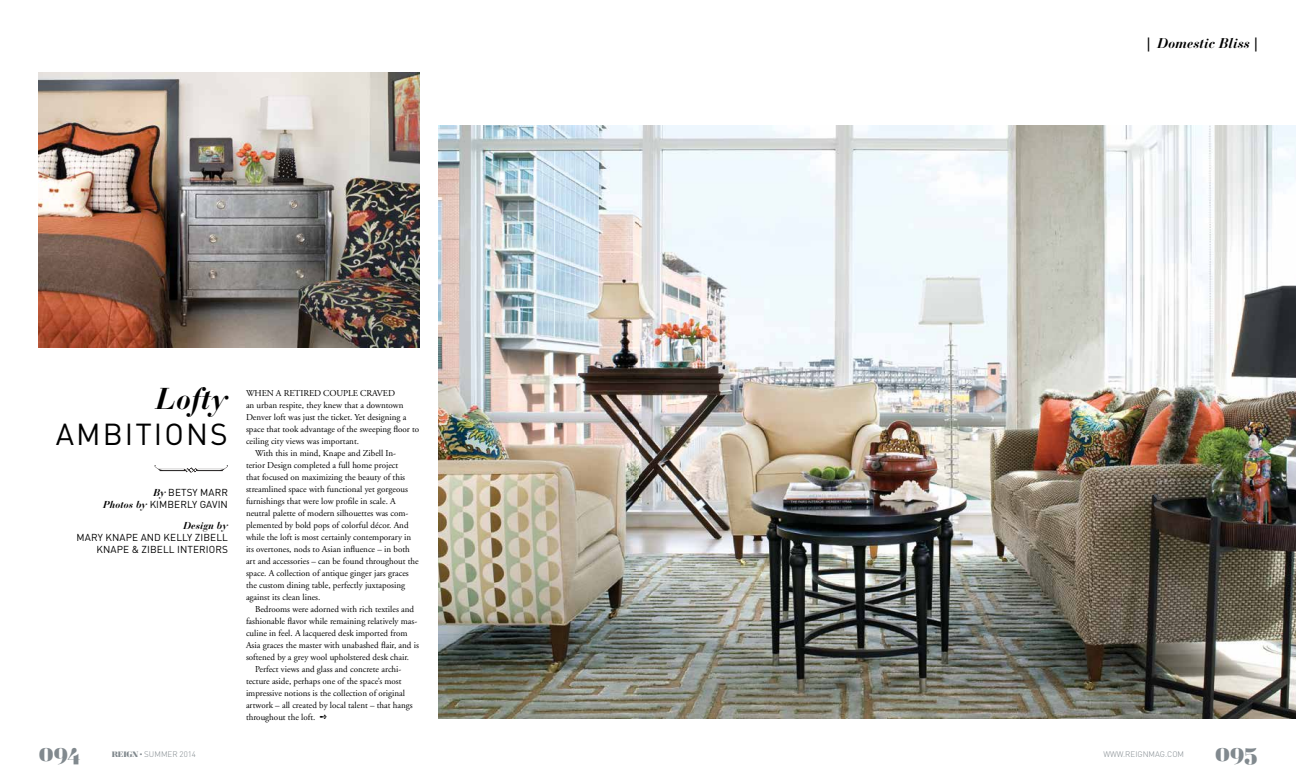
<style>
.page{position:relative;width:1296px;height:783px;background:#fff}
.page>*{position:absolute;margin:0;border:0;box-sizing:border-box;transform-origin:0 0}
.t1{font:30px/36px "DIN Pro";letter-spacing:.07em;color:#000;text-align:right}
.t2{font:24px "Magnel";color:#81898e}
.t3{font:italic 700 14px "Bauer Bodoni";color:#000}
.t4{font:10px/12px "DIN Pro";letter-spacing:.01em;color:#000;text-align:right}
.t5{font:9px "Adobe Garamond";color:#000}
.t6{font:300 8px "DIN Pro";color:#81898e}
.s1{font-family:"Bauer Bodoni";font-weight:700;font-style:italic}
.s2{font-family:"Magnel";font-weight:400}
</style>
<div class="page">
<img style="left:438px;top:126px;width:201px;height:593px">
<svg style="left:154px;top:465px;width:74px;height:8px"></svg>
<img style="left:39px;top:72px;width:381px;height:276px">
<img style="left:639px;top:126px;width:657px;height:593px">
<p class="t1" style="left:56px;top:379px;width:174px"><span class="s1">Lofty<br></span>AMBITIONS</p>
<p class="t4" style="left:103px;top:486px;width:126px"><span class="s1">By</span> BETSY MARR<br><span class="s1">Photos by</span> KIMBERLY GAVIN</p>
<p class="t4" style="left:77px;top:519px;width:153px"><span class="s1">Design by<br></span>MARY KNAPE AND KELLY ZIBELL<br>KNAPE &amp; ZIBELL INTERIORS</p>
<p class="t2" style="left:39px;top:737px;width:43px">094</p>
<p class="t6" style="left:112px;top:749px;width:86px"><span class="s2">REIGN •</span> SUMMER 2014</p>
<p class="t5" style="left:246px;top:388px;width:151px">WHEN A RETIRED COUPLE CRAVED</p>
<p class="t5" style="left:246px;top:400px;width:159px">an urban respite, they knew that a downtown</p>
<p class="t5" style="left:246px;top:412px;width:162px">Denver loft was just the ticket. Yet designing a</p>
<p class="t5" style="left:246px;top:424px;width:175px">space that took advantage of the sweeping floor to</p>
<p class="t5" style="left:246px;top:436px;width:115px">ceiling city views was important.</p>
<p class="t5" style="left:255px;top:448px;width:143px">With this in mind, Knape and Zibell In-</p>
<p class="t5" style="left:246px;top:460px;width:154px">terior Design completed a full home project</p>
<p class="t5" style="left:246px;top:472px;width:161px">that focused on maximizing the beauty of this</p>
<p class="t5" style="left:246px;top:484px;width:164px">streamlined space with functional yet gorgeous</p>
<p class="t5" style="left:246px;top:496px;width:151px">furnishings that were low profile in scale. A</p>
<p class="t5" style="left:246px;top:508px;width:164px">neutral palette of modern silhouettes was com-</p>
<p class="t5" style="left:246px;top:520px;width:164px">plemented by bold pops of colorful décor. And</p>
<p class="t5" style="left:246px;top:532px;width:167px">while the loft is most certainly contemporary in</p>
<p class="t5" style="left:246px;top:544px;width:165px">its overtones, nods to Asian influence – in both</p>
<p class="t5" style="left:246px;top:556px;width:174px">art and accessories – can be found throughout the</p>
<p class="t5" style="left:246px;top:568px;width:164px">space. A collection of antique ginger jars graces</p>
<p class="t5" style="left:246px;top:580px;width:161px">the custom dining table, perfectly juxtaposing</p>
<p class="t5" style="left:246px;top:592px;width:76px">against its clean lines.</p>
<p class="t5" style="left:255px;top:604px;width:161px">Bedrooms were adorned with rich textiles and</p>
<p class="t5" style="left:246px;top:616px;width:173px">fashionable flavor while remaining relatively mas-</p>
<p class="t5" style="left:246px;top:628px;width:163px">culine in feel. A lacquered desk imported from</p>
<p class="t5" style="left:246px;top:640px;width:175px">Asia graces the master with unabashed flair, and is</p>
<p class="t5" style="left:246px;top:652px;width:165px">softened by a grey wool upholstered desk chair.</p>
<p class="t5" style="left:255px;top:664px;width:148px">Perfect views and glass and concrete archi-</p>
<p class="t5" style="left:246px;top:676px;width:157px">tecture aside, perhaps one of the space’s most</p>
<p class="t5" style="left:246px;top:688px;width:161px">impressive notions is the collection of original</p>
<p class="t5" style="left:246px;top:700px;width:168px">artwork – all created by local talent – that hangs</p>
<p class="t5" style="left:246px;top:712px;width:83px">throughout the loft. ➺</p>
<p class="t3" style="left:1147px;top:34px;width:112px">| Domestic Bliss |</p>
<p class="t6" style="left:1103px;top:749px;width:82px">WWW.REIGNMAG.COM</p>
<p class="t2" style="left:1215px;top:737px;width:43px">095</p>
</div>
